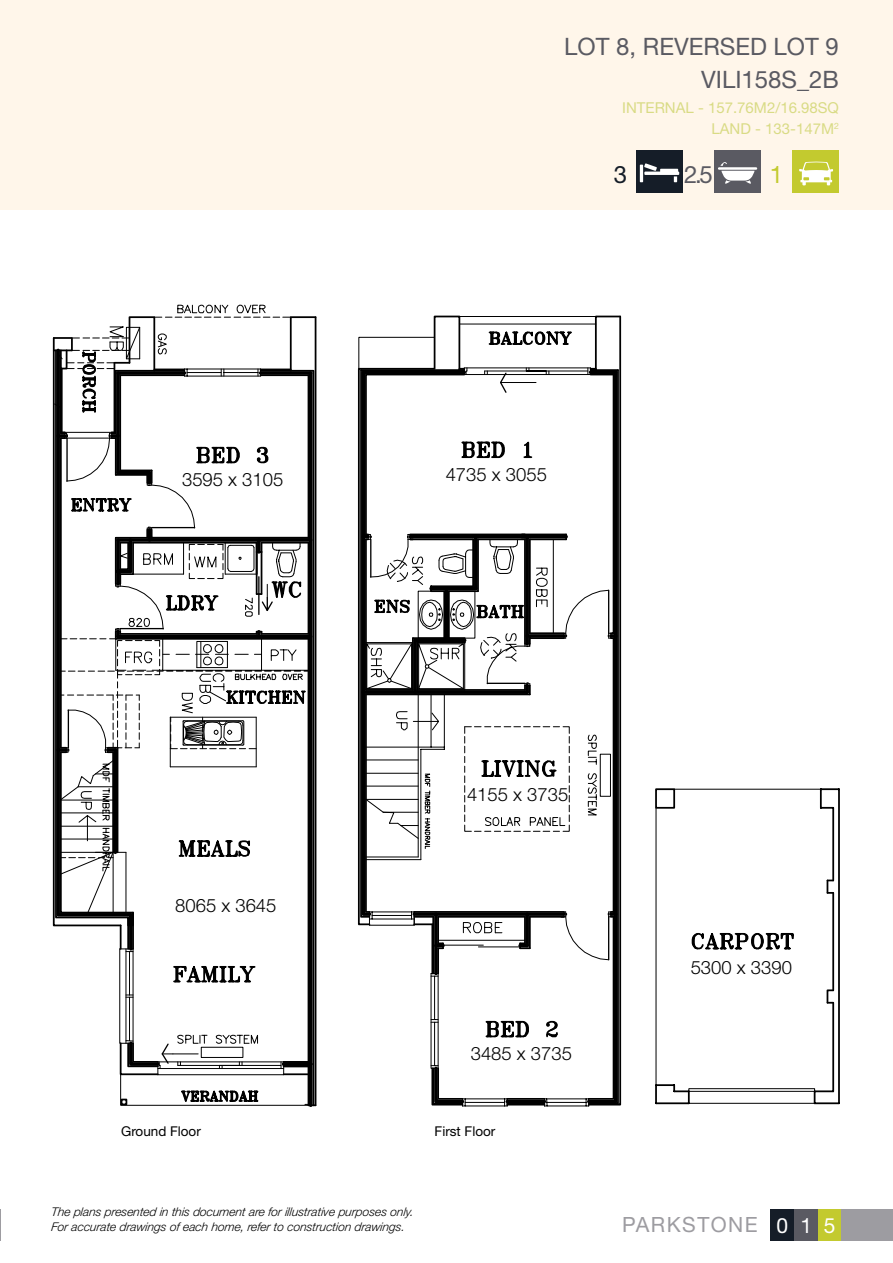
<style>
.page{position:relative;width:893px;height:1263px;background:#fff}
.page>*{position:absolute;margin:0;border:0;box-sizing:border-box;transform-origin:0 0}
.t1{font:24px/32.5px "Helvetica Neue";color:#5a5a62;text-align:right}
.t2{font:24px "Helvetica Neue";color:#151d28}
.t3{font:24px "Helvetica Neue";color:#c3ca2f}
.t4{font:21px "Helvetica Neue";letter-spacing:.07em;color:#9d9ca1}
.t5{font:300 18.45px "Helvetica Neue";color:#000}
.t6{font:15px/20.7px "Helvetica Neue";color:#d9db85;text-align:right}
.t7{font:13.5px "Helvetica Neue";color:#000}
.t8{font:italic 300 12px/15px "Helvetica Neue";color:#000}
.s1{color:#fff}
</style>
<div class="page">
<div style="left:0;top:0;width:893px;height:209px;background:#fff6ea"></div>
<div style="left:794px;top:1209px;width:24px;height:31px;background:#5a5a62"></div>
<div style="left:770px;top:1209px;width:24px;height:31px;background:#151d28"></div>
<div style="left:818px;top:1209px;width:24px;height:31px;background:#c3ca2f"></div>
<hr style="left:0;top:1209px;width:1px;height:31px;background:#9d9ca1">
<div style="left:842px;top:1209px;width:51px;height:31px;background:#9d9ca1"></div>
<hr style="left:120px;top:925px;width:2px;height:24px;background:#000">
<hr style="left:127px;top:917px;width:2px;height:32px;background:#000">
<svg style="left:129px;top:927px;width:3px;height:21px"></svg>
<hr style="left:132px;top:912px;width:2px;height:37px;background:#000">
<hr style="left:315px;top:317px;width:1px;height:788px;background:#000">
<hr style="left:312px;top:371px;width:2px;height:734px;background:#000">
<hr style="left:309px;top:373px;width:3px;height:732px;background:#000">
<hr style="left:308px;top:639px;width:1px;height:423px;background:#000">
<svg style="left:119px;top:948px;width:197px;height:158px"></svg>
<svg style="left:358px;top:315px;width:264px;height:791px"></svg>
<hr style="left:366px;top:859px;width:55px;height:1px;background:#000">
<hr style="left:366px;top:856px;width:52px;height:1px;background:#000">
<hr style="left:656px;top:1102px;width:33px;height:2px;background:#000">
<hr style="left:815px;top:1102px;width:24px;height:2px;background:#000">
<hr style="left:838px;top:789px;width:2px;height:314px;background:#000">
<svg style="left:814px;top:1090px;width:19px;height:13px"></svg>
<hr style="left:832px;top:1003px;width:2px;height:88px;background:#000">
<hr style="left:832px;top:893px;width:2px;height:97px;background:#000">
<hr style="left:832px;top:808px;width:2px;height:72px;background:#000">
<svg style="left:820px;top:788px;width:19px;height:21px"></svg>
<svg style="left:655px;top:1084px;width:35px;height:19px"></svg>
<div style="left:655px;top:788px;width:20px;height:21px;border:2px solid #000"></div>
<svg style="left:827px;top:879px;width:6px;height:15px"></svg>
<svg style="left:826px;top:988px;width:9px;height:16px"></svg>
<hr style="left:674px;top:789px;width:147px;height:1px;background:#000">
<hr style="left:656px;top:808px;width:1px;height:277px;background:#000">
<hr style="left:689px;top:1103px;width:126px;height:1px;background:#000">
<div style="left:688px;top:1088px;width:127px;height:4px;border:1px solid #000"></div>
<svg style="left:691px;top:933px;width:103px;height:17px"></svg>
<svg style="left:52px;top:304px;width:265px;height:623px"></svg>
<div style="left:636px;top:150px;width:47px;height:43px;background:#151d28"></div>
<hr style="left:644px;top:172px;width:35px;height:3px;background:#fff">
<hr style="left:640px;top:165px;width:3px;height:17px;background:#fff">
<svg style="left:674px;top:176px;width:3px;height:6px"></svg>
<svg style="left:644px;top:163px;width:13px;height:8px"></svg>
<hr style="left:660px;top:169px;width:18px;height:4px;background:#fff">
<div style="left:714px;top:150px;width:47px;height:43px;background:#5a5a62"></div>
<hr style="left:718px;top:167px;width:39px;height:3px;background:#fff">
<svg style="left:720px;top:162px;width:34px;height:22px"></svg>
<div style="left:792px;top:150px;width:47px;height:43px;background:#c3ca2f"></div>
<svg style="left:799px;top:162px;width:34px;height:23px"></svg>
<h1 class="t1" style="left:564px;top:32px;width:276px">LOT 8, REVERSED LOT 9<br>VILI158S_2B</h1>
<p class="t6" style="left:622px;top:98px;width:218px">INTERNAL - 157.76M2/16.98SQ<br>LAND - 133-147M<sup>2</sup></p>
<h3 class="t5" style="left:182px;top:465px;width:103px">3595 x 3105</h3>
<h1 class="t2" style="left:614px;top:158px;width:15px">3</h1>
<h1 class="t1" style="left:684px;top:160px;width:30px">2.5</h1>
<h1 class="t3" style="left:770px;top:158px;width:15px">1</h1>
<h3 class="t5" style="left:446px;top:459px;width:103px">4735 x 3055</h3>
<h3 class="t5" style="left:175px;top:890px;width:103px">8065 x 3645</h3>
<h3 class="t5" style="left:467px;top:780px;width:103px">4155 x 3735</h3>
<h3 class="t5" style="left:471px;top:1038px;width:103px">3485 x 3735</h3>
<p class="t7" style="left:121px;top:1122px;width:81px">Ground Floor</p>
<p class="t7" style="left:435px;top:1122px;width:62px">First Floor</p>
<p class="t8" style="left:51px;top:1203px;width:365px">The plans presented in this document are for illustrative purposes only.<br>For accurate drawings of each home, refer to construction drawings.</p>
<h3 class="t5" style="left:691px;top:952px;width:103px">5300 x 3390</h3>
<h2 class="t4" style="left:622px;top:1210px;width:215px">PARKSTONE <span class="s1">0 1 5</span></h2>
</div>
